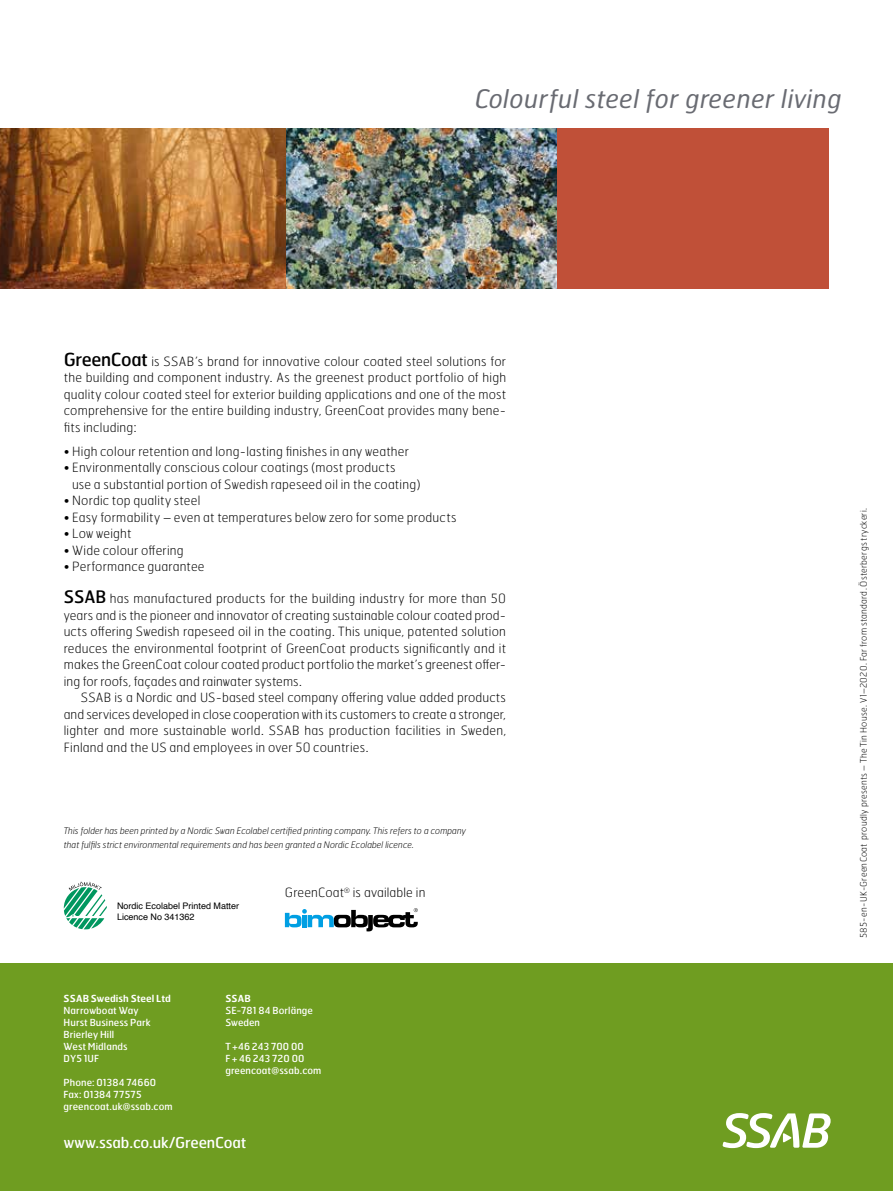
<style>
.page{position:relative;width:893px;height:1191px;background:#fff}
.page>*{position:absolute;margin:0;border:0;box-sizing:border-box;transform-origin:0 0}
.t1{font:italic 25.5px "Hermes FB";letter-spacing:.02em;color:#696b72}
.t2{font:15px "Hermes FB";letter-spacing:-.01em;color:#fff}
.t3{font:100 12.75px/16.5px "Hermes FB";letter-spacing:.015em;color:#000;text-align:justify}
.t4{font:9.75px/12px "Hermes FB";letter-spacing:.01em;color:#fff}
.t5{font:600 9.75px "Hermes FB";letter-spacing:.005em;color:#fff}
.t6{font:italic 100 9px/13.5px "Hermes FB";color:#000}
.t7{font:100 9px "Hermes FB";letter-spacing:.03em;color:#000}
.t8{font:9px/10.8px "Helvetica";color:#000}
.s1{font-weight:400;font-size:18px}
.s2{font-weight:400;font-size:17.25px}
</style>
<div class="page">
<div style="left:0;top:963px;width:893px;height:228px;background:#6f9d21"></div>
<img style="left:0;top:128px;width:557px;height:160px">
<div style="left:557px;top:128px;width:272px;height:160px;background:#c05038"></div>
<svg style="left:723px;top:1113px;width:108px;height:35px"></svg>
<svg style="left:64px;top:881px;width:43px;height:48px"></svg>
<svg style="left:285px;top:908px;width:133px;height:23px"></svg>
<h1 class="t1" style="left:475px;top:83px;width:368px">Colourful steel for greener living</h1>
<p class="t3" style="left:64px;top:353px;width:444px"><span class="s1">GreenCoat</span> is SSAB’s brand for innovative colour coated steel solutions for the building and component industry. As the greenest product portfolio of high quality colour coated steel for exterior building applications and one of the most comprehensive for the entire building industry, GreenCoat provides many bene&shy;fits including:</p>
<p class="t3" style="left:64px;top:443px;width:347px">• High colour retention and long-lasting finishes in any weather</p>
<p class="t3" style="left:72px;top:459px;width:350px;text-indent:-8px">• Environmentally conscious colour coatings (most products<br>use a substantial portion of Swedish rapeseed oil in the coating)</p>
<p class="t3" style="left:64px;top:492px;width:138px">• Nordic top quality steel</p>
<p class="t3" style="left:64px;top:509px;width:394px">• Easy formability – even at temperatures below zero for some products</p>
<p class="t3" style="left:64px;top:525px;width:69px">• Low weight</p>
<p class="t3" style="left:64px;top:542px;width:121px">• Wide colour offering</p>
<p class="t3" style="left:64px;top:558px;width:142px">• Performance guarantee</p>
<p class="t3" style="left:64px;top:590px;width:444px"><span class="s2">SSAB</span> has manufactured products for the building industry for more than 50 years and is the pioneer and innovator of creating sustainable colour coated prod&shy;ucts offering Swedish rapeseed oil in the coating. This unique, patented solution reduces the environmental footprint of GreenCoat products significantly and it makes the GreenCoat colour coated product portfolio the market’s greenest offer&shy;ing for roofs, façades and rainwater systems.</p>
<p class="t3" style="left:64px;top:689px;width:444px;text-indent:17px">SSAB is a Nordic and US-based steel company offering value added products and services developed in close cooperation with its customers to create a stronger, lighter and more sustainable world. SSAB has production facilities in Sweden, Finland and the US and employees in over 50 countries.</p>
<p class="t6" style="left:64px;top:824px;width:404px">This folder has been printed by a Nordic Swan Ecolabel certified printing company. This refers to a company that fulfils strict environmental requirements and has been granted a Nordic Ecolabel licence.</p>
<p class="t8" style="left:117px;top:900px;width:124px">Nordic Ecolabel Printed Matter<br>Licence No 341362</p>
<p class="t3" style="left:285px;top:884px;width:142px">GreenCoat<sup>®</sup> is available in</p>
<p class="t5" style="left:64px;top:992px;width:109px">SSAB Swedish Steel Ltd</p>
<p class="t4" style="left:64px;top:1004px;width:89px">Narrowboat Way<br>Hurst Business Park<br>Brierley Hill<br>West Midlands<br>DY5 1UF</p>
<p class="t4" style="left:64px;top:1076px;width:111px">Phone: 01384 74660<br>Fax: 01384 77575 greencoat.uk@ssab.com</p>
<p class="t5" style="left:225px;top:992px;width:27px">SSAB</p>
<p class="t4" style="left:225px;top:1004px;width:89px">SE-781 84 Borlänge<br>Sweden</p>
<p class="t4" style="left:225px;top:1040px;width:98px">T +46 243 700 00<br>F + 46 243 720 00 greencoat@ssab.com</p>
<p class="t2" style="left:64px;top:1133px;width:184px">www.ssab.co.uk/GreenCoat</p>
<p class="t7" style="left:858px;top:938px;width:431px;rotate:-90deg">585-en-UK-GreenCoat proudly presents – The Tin House. V1–2020. Far from standard. Österbergs tryckeri.</p>
</div>
